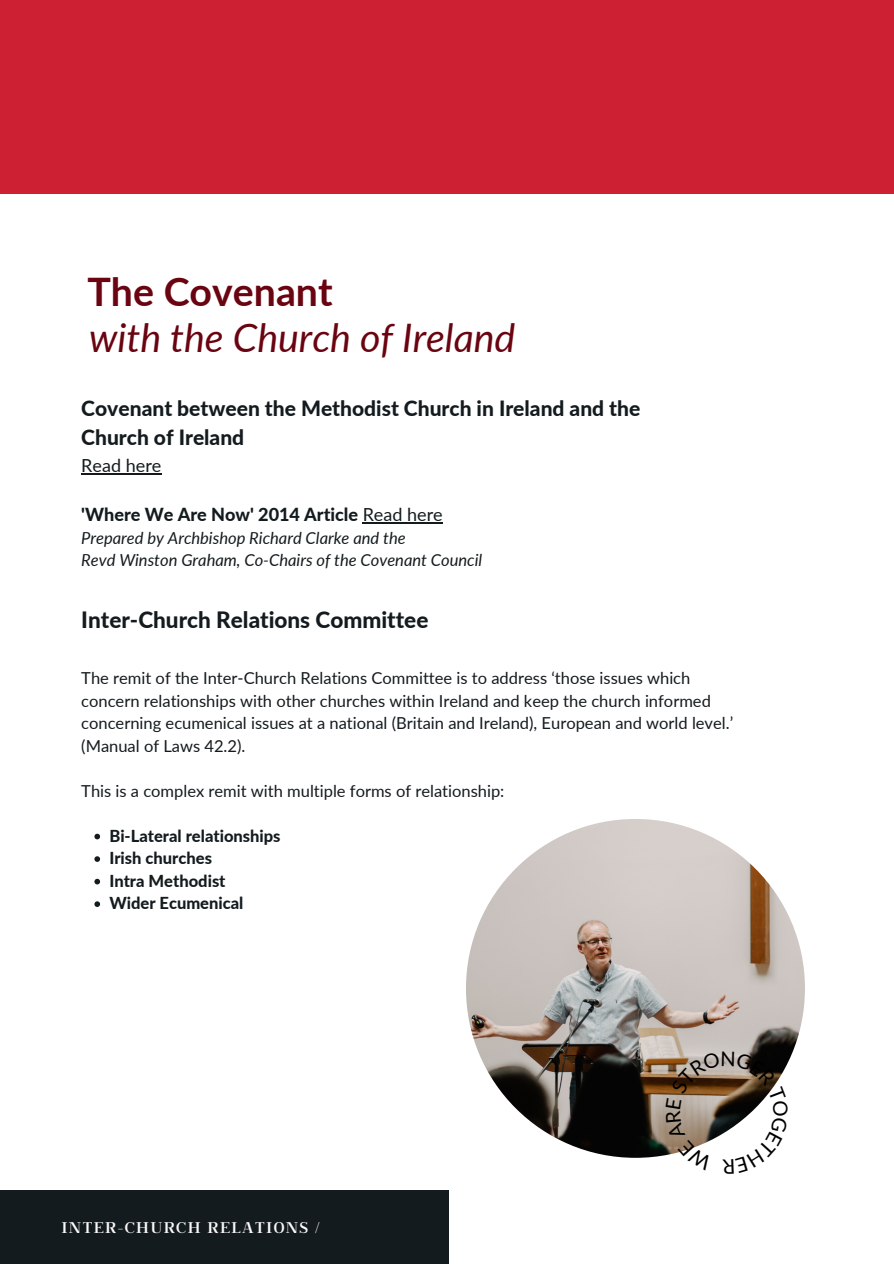
<style>
.page{position:relative;width:894px;height:1264px;background:#fff}
.page>*{position:absolute;margin:0;border:0;box-sizing:border-box;transform-origin:0 0}
.t1{font:italic 39.3px "Lato";color:#690410}
.t2{font:700 39.3px "Lato";color:#690410}
.t3{font:800 22.5px "Lato";color:#141b1e}
.t4{font:800 21px/29.2px "Lato";color:#141b1e}
.t5{font:800 18px "Lato";color:#141b1e}
.t6{font:18px "Lato";color:#141b1e}
.t7{font:16.5px/22.5px "Lato";color:#141b1e}
.t8{font:italic 16.5px/22.5px "Lato";color:#141b1e}
.t9{font:800 16.5px/22.5px "Lato";color:#141b1e}
.t10{font:15px "OC Rey Bold";letter-spacing:.09em;color:#fafafa}
.s1{font-weight:400}
</style>
<div class="page">
<div style="left:0;top:0;width:893px;height:193px;background:#ce2033"></div>
<div style="left:0;top:1190px;width:448px;height:73px;background:#141b1e"></div>
<svg style="left:94px;top:833px;width:6px;height:6px"></svg>
<svg style="left:94px;top:856px;width:6px;height:5px"></svg>
<svg style="left:94px;top:878px;width:6px;height:6px"></svg>
<svg style="left:94px;top:901px;width:6px;height:6px"></svg>
<img style="left:466px;top:819px;width:338px;height:338px;border-radius:50%">
<hr style="left:81px;top:473px;width:80px;height:1px;background:#141b1e">
<hr style="left:362px;top:522px;width:80px;height:2px;background:#141b1e">
<svg style="left:665px;top:1051px;width:123px;height:105px"></svg>
<h1 class="t2" style="left:87px;top:267px;width:247px">The Covenant</h1>
<h1 class="t1" style="left:89px;top:313px;width:428px">with the Church of Ireland</h1>
<p class="t4" style="left:81px;top:393px;width:560px">Covenant between the Methodist Church in Ireland and the<br>Church of Ireland</p>
<p class="t6" style="left:81px;top:454px;width:82px">Read here</p>
<p class="t5" style="left:81px;top:503px;width:363px">'Where We Are Now' 2014 Article <span class="s1">Read here</span></p>
<p class="t8" style="left:81px;top:526px;width:402px">Prepared by Archbishop Richard Clarke and the<br>Revd Winston Graham, Co-Chairs of the Covenant Council</p>
<p class="t3" style="left:81px;top:606px;width:348px">Inter-Church Relations Committee</p>
<p class="t7" style="left:81px;top:666px;width:653px">The remit of the Inter-Church Relations Committee is to address ‘those issues which concern relationships with other churches within Ireland and keep the church informed concerning ecumenical issues at a national (Britain and Ireland), European and world level.’ (Manual of Laws 42.2).</p>
<p class="t7" style="left:81px;top:779px;width:424px">This is a complex remit with multiple forms of relationship:</p>
<p class="t9" style="left:109px;top:824px;width:173px">Bi-Lateral relationships</p>
<p class="t9" style="left:109px;top:846px;width:104px">Irish churches</p>
<p class="t9" style="left:109px;top:869px;width:136px">Intra Methodist<br>Wider Ecumenical</p>
<p class="t10" style="left:61px;top:1216px;width:259px">INTER-CHURCH RELATIONS /</p>
</div>
